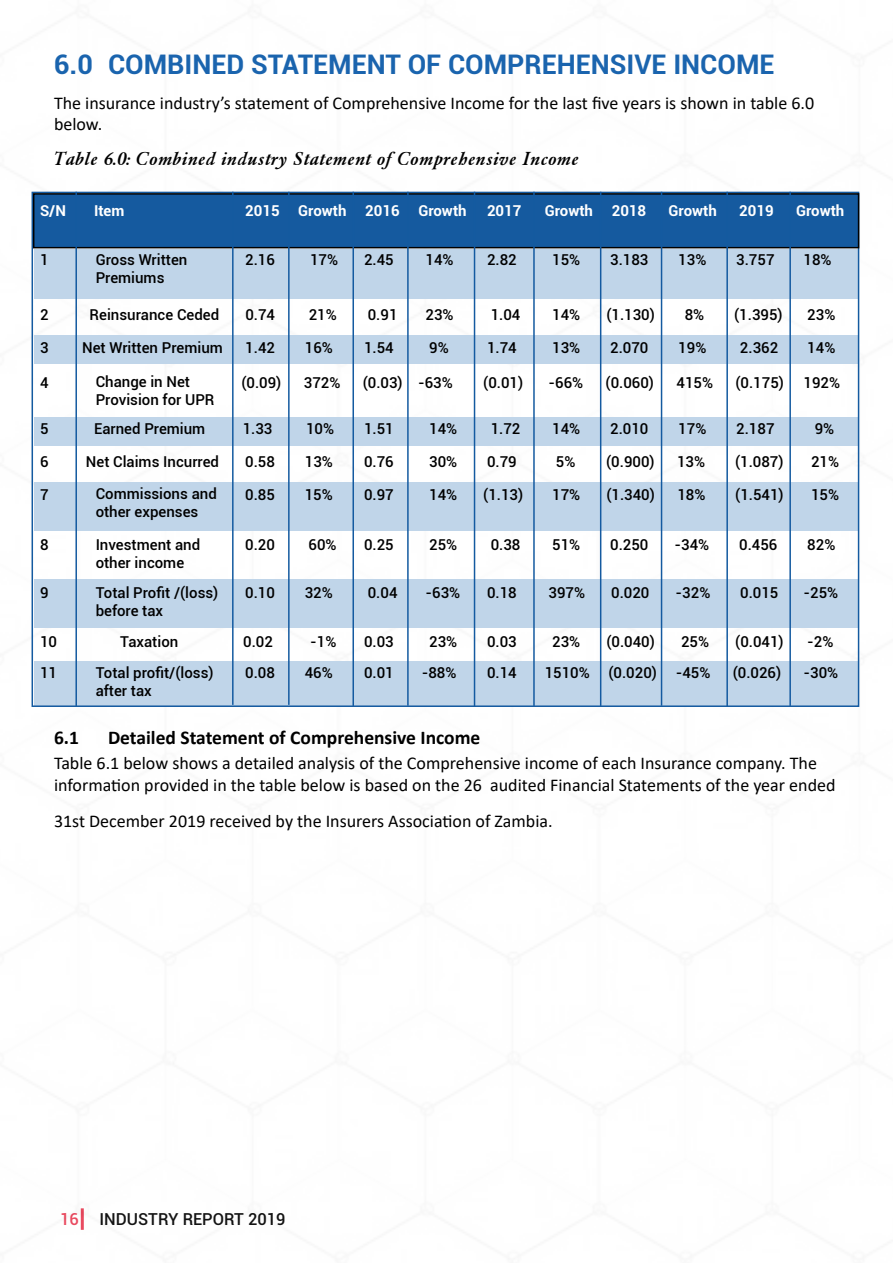
<style>
.page{position:relative;width:893px;height:1263px;background:#fff}
.page>*{position:absolute;margin:0;border:0;box-sizing:border-box;transform-origin:0 0}
.t1{font:700 27px "Roboto";color:#1a64ae}
.t2{font:italic 500 19.5px "Garamond";color:#000}
.t3{font:700 19.5px "Calibri";color:#000}
.t4{font:18px/21.6px "Calibri";color:#000}
.t5{font:500 16.5px "Roboto";color:#000}
.t6{font:500 15px/18px "Roboto";color:#000}
.t7{font:700 15px "Roboto";color:#fff}
.s1{color:#e83c53}
</style>
<div class="page">
<img style="left:31px;top:191px;width:829px;height:1039px">
<div style="left:34px;top:661px;width:825px;height:45px;background:#c0d5e9"></div>
<div style="left:34px;top:579px;width:825px;height:49px;background:#c0d5e9"></div>
<div style="left:34px;top:482px;width:825px;height:48px;background:#c0d5e9"></div>
<div style="left:34px;top:417px;width:825px;height:28px;background:#c0d5e9"></div>
<div style="left:34px;top:335px;width:825px;height:29px;background:#c0d5e9"></div>
<div style="left:34px;top:249px;width:825px;height:50px;background:#c0d5e9"></div>
<div style="left:34px;top:194px;width:825px;height:54px;background:#155a9f"></div>
<div style="left:33px;top:193px;width:826px;height:55px;border:2px solid #000"></div>
<hr style="left:232px;top:192px;width:2px;height:513px;background:#145aa0">
<hr style="left:288px;top:192px;width:2px;height:513px;background:#145aa0">
<hr style="left:352px;top:192px;width:2px;height:514px;background:#145aa0">
<hr style="left:407px;top:192px;width:2px;height:514px;background:#145aa0">
<hr style="left:474px;top:192px;width:1px;height:514px;background:#145aa0">
<hr style="left:533px;top:192px;width:2px;height:514px;background:#145aa0">
<hr style="left:600px;top:192px;width:1px;height:514px;background:#145aa0">
<hr style="left:661px;top:192px;width:1px;height:514px;background:#145aa0">
<hr style="left:726px;top:192px;width:2px;height:514px;background:#145aa0">
<hr style="left:789px;top:192px;width:2px;height:514px;background:#145aa0">
<hr style="left:75px;top:192px;width:2px;height:514px;background:#145aa0">
<h1 class="t1" style="left:54px;top:46px;width:722px">6.0 COMBINED STATEMENT OF COMPREHENSIVE INCOME</h1>
<p class="t4" style="left:54px;top:92px;width:762px">The insurance industry’s statement of Comprehensive Income for the last five years is shown in table 6.0 below.</p>
<h2 class="t2" style="left:54px;top:147px;width:528px">Table 6.0: Combined industry Statement of Comprehensive Income</h2>
<p class="t7" style="left:40px;top:200px;width:27px">S/N</p>
<p class="t7" style="left:94px;top:200px;width:32px">Item</p>
<p class="t7" style="left:245px;top:200px;width:223px">2015 Growth 2016 Growth</p>
<p class="t7" style="left:487px;top:200px;width:36px">2017</p>
<p class="t7" style="left:545px;top:200px;width:103px">Growth 2018</p>
<p class="t7" style="left:669px;top:200px;width:50px">Growth</p>
<p class="t7" style="left:739px;top:200px;width:36px">2019</p>
<p class="t7" style="left:796px;top:200px;width:50px">Growth</p>
<p class="t6" style="left:40px;top:250px;width:10px">1</p>
<p class="t6" style="left:245px;top:250px;width:31px">2.16</p>
<p class="t6" style="left:310px;top:250px;width:30px">17%</p>
<p class="t6" style="left:364px;top:250px;width:31px">2.45</p>
<p class="t6" style="left:426px;top:250px;width:30px">14%</p>
<p class="t6" style="left:487px;top:250px;width:31px">2.82</p>
<p class="t6" style="left:552px;top:250px;width:30px">15%</p>
<p class="t6" style="left:610px;top:250px;width:40px">3.183</p>
<p class="t6" style="left:678px;top:250px;width:30px">13%</p>
<p class="t6" style="left:736px;top:250px;width:40px">3.757</p>
<p class="t6" style="left:804px;top:250px;width:30px">18%</p>
<p class="t6" style="left:96px;top:250px;width:93px">Gross Written<br>Premiums</p>
<p class="t6" style="left:40px;top:305px;width:10px">2</p>
<p class="t6" style="left:90px;top:305px;width:131px">Reinsurance Ceded</p>
<p class="t6" style="left:245px;top:305px;width:31px">0.74</p>
<p class="t6" style="left:309px;top:305px;width:30px">21%</p>
<p class="t6" style="left:368px;top:305px;width:31px">0.91</p>
<p class="t6" style="left:426px;top:305px;width:30px">23%</p>
<p class="t6" style="left:491px;top:305px;width:31px">1.04</p>
<p class="t6" style="left:552px;top:305px;width:30px">14%</p>
<p class="t6" style="left:606px;top:305px;width:50px">(1.130)</p>
<p class="t6" style="left:685px;top:305px;width:21px">8%</p>
<p class="t6" style="left:734px;top:305px;width:50px">(1.395)</p>
<p class="t6" style="left:807px;top:305px;width:30px">23%</p>
<p class="t6" style="left:40px;top:338px;width:10px">3</p>
<p class="t6" style="left:82px;top:338px;width:142px">Net Written Premium</p>
<p class="t6" style="left:245px;top:338px;width:31px">1.42</p>
<p class="t6" style="left:305px;top:338px;width:30px">16%</p>
<p class="t6" style="left:364px;top:338px;width:31px">1.54</p>
<p class="t6" style="left:429px;top:338px;width:21px">9%</p>
<p class="t6" style="left:487px;top:338px;width:31px">1.74</p>
<p class="t6" style="left:552px;top:338px;width:30px">13%</p>
<p class="t6" style="left:610px;top:338px;width:40px">2.070</p>
<p class="t6" style="left:678px;top:338px;width:30px">19%</p>
<p class="t6" style="left:740px;top:338px;width:40px">2.362</p>
<p class="t6" style="left:807px;top:338px;width:30px">14%</p>
<p class="t6" style="left:40px;top:373px;width:10px">4</p>
<p class="t6" style="left:241px;top:373px;width:41px">(0.09)</p>
<p class="t6" style="left:304px;top:373px;width:38px">372%</p>
<p class="t6" style="left:363px;top:373px;width:91px">(0.03) -63%</p>
<p class="t6" style="left:483px;top:373px;width:41px">(0.01)</p>
<p class="t6" style="left:548px;top:373px;width:36px">-66%</p>
<p class="t6" style="left:606px;top:373px;width:50px">(0.060)</p>
<p class="t6" style="left:676px;top:373px;width:38px">415%</p>
<p class="t6" style="left:735px;top:373px;width:50px">(0.175)</p>
<p class="t6" style="left:804px;top:373px;width:38px">192%</p>
<p class="t6" style="left:96px;top:372px;width:120px">Change in Net<br>Provision for UPR</p>
<p class="t6" style="left:40px;top:419px;width:10px">5</p>
<p class="t6" style="left:94px;top:419px;width:113px">Earned Premium</p>
<p class="t6" style="left:243px;top:419px;width:31px">1.33</p>
<p class="t6" style="left:306px;top:419px;width:30px">10%</p>
<p class="t6" style="left:364px;top:419px;width:31px">1.51</p>
<p class="t6" style="left:429px;top:419px;width:30px">14%</p>
<p class="t6" style="left:491px;top:419px;width:31px">1.72</p>
<p class="t6" style="left:552px;top:419px;width:30px">14%</p>
<p class="t6" style="left:610px;top:419px;width:40px">2.010</p>
<p class="t6" style="left:678px;top:419px;width:30px">17%</p>
<p class="t6" style="left:736px;top:419px;width:40px">2.187</p>
<p class="t6" style="left:815px;top:419px;width:21px">9%</p>
<p class="t6" style="left:40px;top:452px;width:10px">6</p>
<p class="t6" style="left:86px;top:452px;width:135px">Net Claims Incurred</p>
<p class="t6" style="left:245px;top:452px;width:31px">0.58</p>
<p class="t6" style="left:305px;top:452px;width:30px">13%</p>
<p class="t6" style="left:364px;top:452px;width:31px">0.76</p>
<p class="t6" style="left:429px;top:452px;width:30px">30%</p>
<p class="t6" style="left:487px;top:452px;width:31px">0.79</p>
<p class="t6" style="left:556px;top:452px;width:21px">5%</p>
<p class="t6" style="left:606px;top:452px;width:50px">(0.900)</p>
<p class="t6" style="left:677px;top:452px;width:30px">13%</p>
<p class="t6" style="left:735px;top:452px;width:50px">(1.087)</p>
<p class="t6" style="left:811px;top:452px;width:30px">21%</p>
<p class="t6" style="left:40px;top:485px;width:10px">7</p>
<p class="t6" style="left:245px;top:485px;width:31px">0.85</p>
<p class="t6" style="left:305px;top:485px;width:30px">15%</p>
<p class="t6" style="left:364px;top:485px;width:31px">0.97</p>
<p class="t6" style="left:429px;top:485px;width:30px">14%</p>
<p class="t6" style="left:483px;top:485px;width:41px">(1.13)</p>
<p class="t6" style="left:552px;top:485px;width:30px">17%</p>
<p class="t6" style="left:606px;top:485px;width:50px">(1.340)</p>
<p class="t6" style="left:677px;top:485px;width:30px">18%</p>
<p class="t6" style="left:735px;top:485px;width:50px">(1.541)</p>
<p class="t6" style="left:811px;top:485px;width:30px">15%</p>
<p class="t6" style="left:40px;top:535px;width:10px">8</p>
<p class="t6" style="left:245px;top:535px;width:31px">0.20</p>
<p class="t6" style="left:309px;top:535px;width:30px">60%</p>
<p class="t6" style="left:364px;top:535px;width:31px">0.25</p>
<p class="t6" style="left:429px;top:535px;width:30px">25%</p>
<p class="t6" style="left:491px;top:535px;width:31px">0.38</p>
<p class="t6" style="left:552px;top:535px;width:30px">51%</p>
<p class="t6" style="left:610px;top:535px;width:40px">0.250</p>
<p class="t6" style="left:675px;top:535px;width:36px">-34%</p>
<p class="t6" style="left:739px;top:535px;width:40px">0.456</p>
<p class="t6" style="left:807px;top:535px;width:30px">82%</p>
<p class="t6" style="left:40px;top:583px;width:10px">9</p>
<p class="t6" style="left:245px;top:583px;width:31px">0.10</p>
<p class="t6" style="left:305px;top:583px;width:30px">32%</p>
<p class="t6" style="left:368px;top:583px;width:31px">0.04</p>
<p class="t6" style="left:426px;top:583px;width:36px">-63%</p>
<p class="t6" style="left:487px;top:583px;width:31px">0.18</p>
<p class="t6" style="left:548px;top:583px;width:38px">397%</p>
<p class="t6" style="left:611px;top:583px;width:40px">0.020</p>
<p class="t6" style="left:676px;top:583px;width:36px">-32%</p>
<p class="t6" style="left:740px;top:583px;width:40px">0.015</p>
<p class="t6" style="left:804px;top:583px;width:36px">-25%</p>
<p class="t6" style="left:40px;top:632px;width:19px">10</p>
<p class="t6" style="left:120px;top:632px;width:60px">Taxation</p>
<p class="t6" style="left:243px;top:632px;width:31px">0.02</p>
<p class="t6" style="left:310px;top:632px;width:28px">-1%</p>
<p class="t6" style="left:364px;top:632px;width:31px">0.03</p>
<p class="t6" style="left:429px;top:632px;width:30px">23%</p>
<p class="t6" style="left:487px;top:632px;width:31px">0.03</p>
<p class="t6" style="left:552px;top:632px;width:30px">23%</p>
<p class="t6" style="left:606px;top:632px;width:50px">(0.040)</p>
<p class="t6" style="left:681px;top:632px;width:30px">25%</p>
<p class="t6" style="left:735px;top:632px;width:50px">(0.041)</p>
<p class="t6" style="left:807px;top:632px;width:28px">-2%</p>
<p class="t6" style="left:40px;top:663px;width:19px">11</p>
<p class="t6" style="left:245px;top:663px;width:31px">0.08</p>
<p class="t6" style="left:305px;top:663px;width:30px">46%</p>
<p class="t6" style="left:364px;top:663px;width:31px">0.01</p>
<p class="t6" style="left:422px;top:663px;width:36px">-88%</p>
<p class="t6" style="left:487px;top:663px;width:31px">0.14</p>
<p class="t6" style="left:545px;top:663px;width:167px">1510% (0.020) -45%</p>
<p class="t6" style="left:733px;top:663px;width:50px">(0.026)</p>
<p class="t6" style="left:804px;top:663px;width:36px">-30%</p>
<p class="t6" style="left:96px;top:484px;width:123px">Commissions and other expenses</p>
<p class="t6" style="left:96px;top:535px;width:106px">Investment and other income</p>
<p class="t6" style="left:96px;top:583px;width:124px">Total Profit /(loss) before tax</p>
<p class="t6" style="left:96px;top:663px;width:119px">Total profit/(loss) after tax</p>
<h2 class="t3" style="left:54px;top:724px;width:26px">6.1</h2>
<h2 class="t3" style="left:108px;top:724px;width:374px">Detailed Statement of Comprehensive Income</h2>
<p class="t4" style="left:54px;top:752px;width:783px">Table 6.1 below shows a detailed analysis of the Comprehensive income of each Insurance company. The information provided in the table below is based on the 26 audited Financial Statements of the year ended</p>
<p class="t4" style="left:54px;top:810px;width:500px">31st December 2019 received by the Insurers Association of Zambia.</p>
<p class="t5" style="left:60px;top:1207px;width:227px"><span class="s1">16</span> INDUSTRY REPORT 2019</p>
</div>
